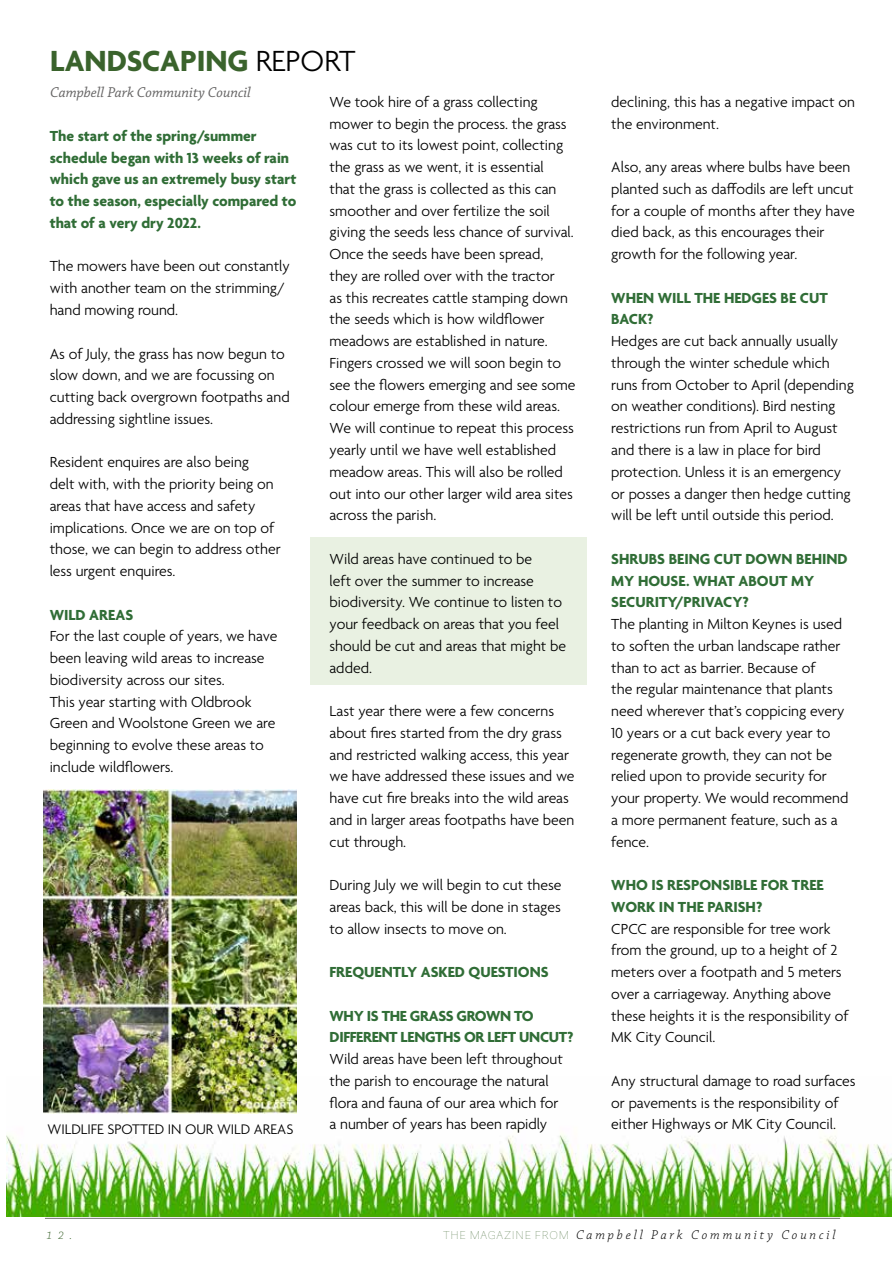
<style>
.page{position:relative;width:893px;height:1263px;background:#fff}
.page>*{position:absolute;margin:0;border:0;box-sizing:border-box;transform-origin:0 0}
.t1{font:700 31.5px "Agenda";color:#3a632c}
.t2{font:300 15.75px/21.8px "Agenda";color:#000}
.t3{font:700 15.75px/21.8px "Agenda";color:#306d36}
.t4{font:700 15.75px/21.8px "Agenda";letter-spacing:-.02em;color:#306d36}
.t5{font:300 15px "Agenda";color:#000}
.t6{font:italic 15px "Chaparral Pro";color:#646363}
.t7{font:italic 300 13.5px "Chaparral Pro";letter-spacing:.21em;color:#000}
.t8{font:italic 300 11.55px "Chaparral Pro";color:#3a632c}
.t9{font:8.1px "Calibri";color:#000}
.s1{font-weight:300;color:#000}
.s2{font-family:"Hiragino Sans W0";font-weight:400;font-style:normal;font-size:10.5px;color:#3a632c}
</style>
<div class="page">
<img style="left:7px;top:1077px;width:884px;height:139px">
<div style="left:310px;top:537px;width:277px;height:148px;background:#e9f1e2"></div>
<hr style="left:45px;top:1218px;width:795px;height:1px;background:#706f6f">
<img style="left:43px;top:790px;width:253px;height:323px">
<p class="t1" style="left:50px;top:44px;width:307px">LANDSCAPING <span class="s1">REPORT</span></p>
<p class="t6" style="left:50px;top:84px;width:202px">Campbell Park Community Council</p>
<p class="t3" style="left:50px;top:126px;width:248px">The start of the spring/summer schedule began with 13 weeks of rain which gave us an extremely busy start to the season, especially compared to that of a very dry 2022.</p>
<p class="t2" style="left:50px;top:257px;width:242px">The mowers have been out constantly with another team on the strimming/ hand mowing round.</p>
<p class="t2" style="left:50px;top:344px;width:241px">As of July, the grass has now begun to slow down, and we are focussing on cutting back overgrown footpaths and addressing sightline issues.</p>
<p class="t2" style="left:50px;top:452px;width:232px">Resident enquires are also being<br>delt with, with the priority being on areas that have access and safety implications. Once we are on top of those, we can begin to address other less urgent enquires.</p>
<p class="t3" style="left:50px;top:605px;width:85px">WILD AREAS</p>
<p class="t2" style="left:50px;top:626px;width:229px">For the last couple of years, we have been leaving wild areas to increase biodiversity across our sites.</p>
<p class="t2" style="left:50px;top:692px;width:227px">This year starting with Oldbrook<br>Green and Woolstone Green we are beginning to evolve these areas to include wildflowers.</p>
<p class="t9" style="left:40px;top:1118px;width:152px">Some of the wildlife spotted in our wild areas.</p>
<p class="t5" style="left:48px;top:1121px;width:247px">WILDLIFE SPOTTED IN OUR WILD AREAS</p>
<p class="t2" style="left:330px;top:92px;width:246px">We took hire of a grass collecting mower to begin the process. the grass was cut to its lowest point, collecting the grass as we went, it is essential<br>that the grass is collected as this can smoother and over fertilize the soil giving the seeds less chance of survival.</p>
<p class="t2" style="left:330px;top:244px;width:240px">Once the seeds have been spread, they are rolled over with the tractor as this recreates cattle stamping down the seeds which is how wildflower meadows are established in nature.</p>
<p class="t2" style="left:330px;top:353px;width:247px">Fingers crossed we will soon begin to see the flowers emerging and see some colour emerge from these wild areas.</p>
<p class="t2" style="left:330px;top:418px;width:246px">We will continue to repeat this process yearly until we have well established meadow areas. This will also be rolled out into our other larger wild area sites across the parish.</p>
<p class="t2" style="left:330px;top:549px;width:238px">Wild areas have continued to be<br>left over the summer to increase biodiversity. We continue to listen to your feedback on areas that you feel should be cut and areas that might be added.</p>
<p class="t2" style="left:330px;top:701px;width:246px">Last year there were a few concerns about fires started from the dry grass and restricted walking access, this year we have addressed these issues and we have cut fire breaks into the wild areas and in larger areas footpaths have been cut through.</p>
<p class="t2" style="left:330px;top:875px;width:233px;text-align:justify">During July we will begin to cut these areas back, this will be done in stages to allow insects to move on.</p>
<p class="t3" style="left:330px;top:962px;width:221px">FREQUENTLY ASKED QUESTIONS</p>
<p class="t4" style="left:330px;top:1006px;width:245px">WHY IS THE GRASS GROWN TO<br>DIFFERENT LENGTHS OR LEFT UNCUT?</p>
<p class="t2" style="left:330px;top:1049px;width:235px">Wild areas have been left throughout the parish to encourage the natural flora and fauna of our area which for a number of years has been rapidly</p>
<p class="t2" style="left:611px;top:92px;width:245px">declining, this has a negative impact on the environment.</p>
<p class="t2" style="left:611px;top:157px;width:245px">Also, any areas where bulbs have been planted such as daffodils are left uncut for a couple of months after they have died back, as this encourages their growth for the following year.</p>
<p class="t3" style="left:611px;top:288px;width:218px">WHEN WILL THE HEDGES BE CUT<br>BACK?</p>
<p class="t2" style="left:611px;top:331px;width:244px">Hedges are cut back annually usually through the winter schedule which runs from October to April (depending on weather conditions). Bird nesting restrictions run from April to August and there is a law in place for bird protection. Unless it is an emergency or posses a danger then hedge cutting will be left until outside this period.</p>
<p class="t3" style="left:611px;top:549px;width:238px">SHRUBS BEING CUT DOWN BEHIND<br>MY HOUSE. WHAT ABOUT MY<br>SECURITY/PRIVACY?</p>
<p class="t2" style="left:611px;top:614px;width:239px">The planting in Milton Keynes is used to soften the urban landscape rather than to act as barrier. Because of<br>the regular maintenance that plants need wherever that’s coppicing every<br>10 years or a cut back every year to regenerate growth, they can not be relied upon to provide security for your property. We would recommend a more permanent feature, such as a fence.</p>
<p class="t3" style="left:611px;top:875px;width:214px">WHO IS RESPONSIBLE FOR TREE<br>WORK IN THE PARISH?</p>
<p class="t2" style="left:611px;top:919px;width:239px">CPCC are responsible for tree work from the ground, up to a height of 2 meters over a footpath and 5 meters over a carriageway. Anything above these heights it is the responsibility of<br>MK City Council.</p>
<p class="t2" style="left:611px;top:1071px;width:246px">Any structural damage to road surfaces or pavements is the responsibility of either Highways or MK City Council.</p>
<p class="t8" style="left:47px;top:1229px;width:27px">12.</p>
<p class="t7" style="left:443px;top:1227px;width:394px"><span class="s2">THE MAGAZINE FROM</span> Campbell Park Community Council</p>
</div>
